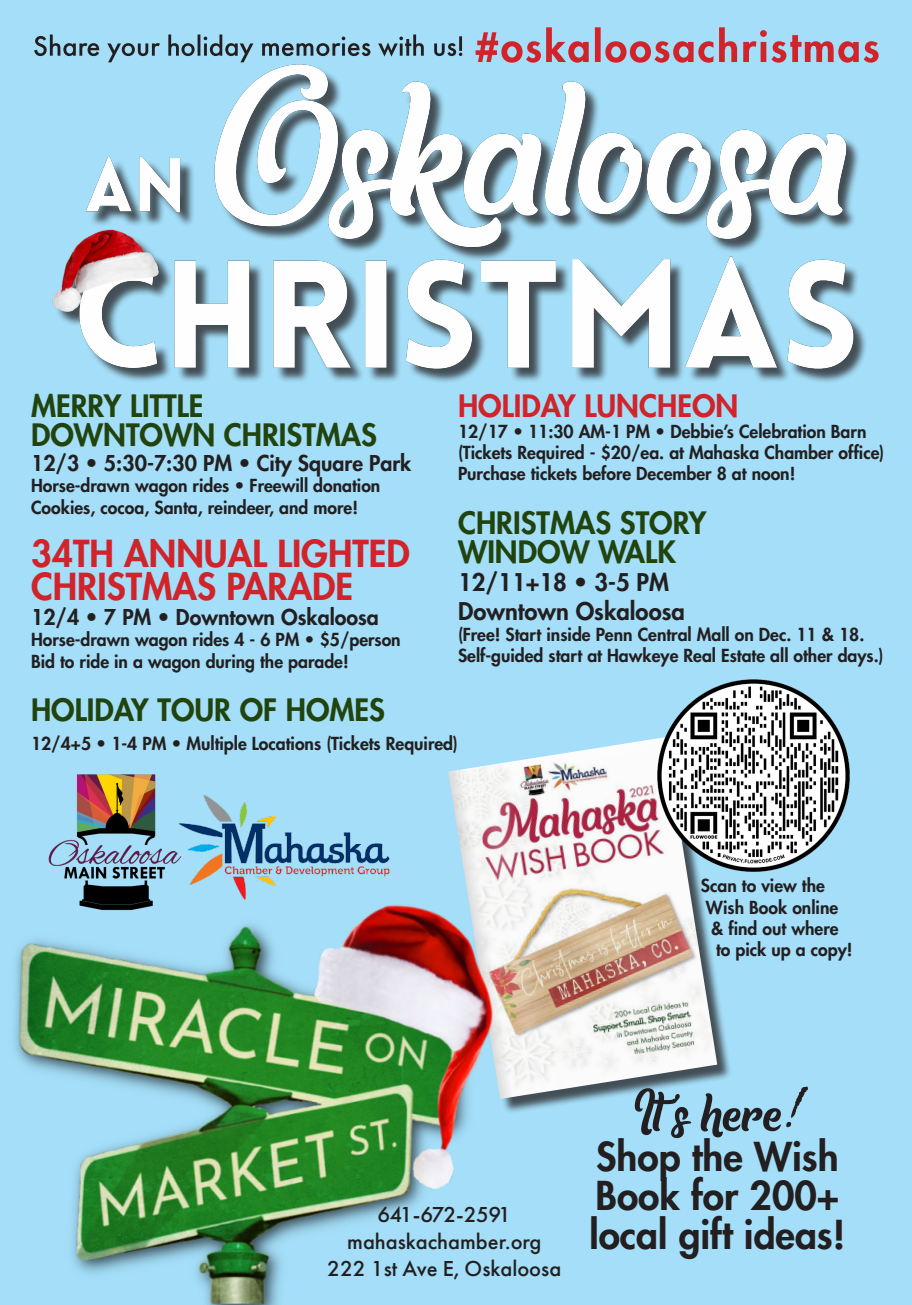
<style>
.page{position:relative;width:912px;height:1305px;background:#fff}
.page>*{position:absolute;margin:0;border:0;box-sizing:border-box;transform-origin:0 0}
.t1{font:60px "Another day in Paradise";color:#231f20}
.t2{font:800 38.75px/38.8px "Futura";color:#231f20}
.t3{font:800 36.25px/32.5px "Futura";color:#d1232a}
.t4{font:800 30px/28.8px "Futura";color:#21440e}
.t5{font:800 30px "Futura";color:#d1232a}
.t6{font:800 23.75px/28.5px "Futura";color:#231f20}
.t7{font:500 22.5px/27px "Futura PT";color:#231f20;text-align:center}
.t8{font:800 21.25px "Futura";color:#231f20}
.t9{font:800 17.5px/21.2px "Futura";color:#231f20}
.s1{font-family:"Blackadder ITC"}
</style>
<div class="page">
<div style="left:0;top:0;width:911px;height:1305px;background:#a4def8"></div>
<div style="left:451px;top:740px;width:281px;height:374px;background:#231f20;opacity:.75"></div>
<img style="left:448px;top:739px;width:269px;height:360px">
<img style="left:49px;top:34px;width:830px;height:348px">
<img style="left:15px;top:802px;width:498px;height:503px">
<img style="left:184px;top:795px;width:223px;height:107px">
<img style="left:45px;top:774px;width:139px;height:138px">
<svg style="left:475px;top:27px;width:403px;height:36px"></svg>
<svg style="left:34px;top:35px;width:428px;height:27px"></svg>
<img style="left:653px;top:679px;width:197px;height:197px">
<p class="t4" style="left:31px;top:391px;width:347px">MERRY LITTLE<br>DOWNTOWN CHRISTMAS</p>
<p class="t8" style="left:31px;top:449px;width:382px">12/3 • 5:30-7:30 PM • City Square Park</p>
<p class="t9" style="left:31px;top:475px;width:351px">Horse-drawn wagon rides • Freewill donation<br>Cookies, cocoa, Santa, reindeer, and more!</p>
<p class="t3" style="left:31px;top:537px;width:380px">34TH ANNUAL LIGHTED<br>CHRISTMAS PARADE</p>
<p class="t8" style="left:31px;top:603px;width:349px">12/4 • 7 PM • Downtown Oskaloosa</p>
<p class="t9" style="left:31px;top:629px;width:371px">Horse-drawn wagon rides 4 - 6 PM • $5/person<br>Bid to ride in a wagon during the parade!</p>
<p class="t4" style="left:31px;top:695px;width:355px">HOLIDAY TOUR OF HOMES</p>
<p class="t9" style="left:31px;top:732px;width:428px">12/4+5 • 1-4 PM • Multiple Locations (Tickets Required)</p>
<p class="t5" style="left:458px;top:386px;width:282px">HOLIDAY LUNCHEON</p>
<p class="t9" style="left:458px;top:421px;width:427px">12/17 • 11:30 AM-1 PM • Debbie’s Celebration Barn (Tickets Required - $20/ea. at Mahaska Chamber office)<br>Purchase tickets before December 8 at noon!</p>
<p class="t4" style="left:458px;top:508px;width:250px">CHRISTMAS STORY<br>WINDOW WALK</p>
<p class="t6" style="left:458px;top:568px;width:228px">12/11+18 • 3-5 PM<br>Downtown Oskaloosa</p>
<p class="t9" style="left:458px;top:624px;width:427px">(Free! Start inside Penn Central Mall on Dec. 11 &amp; 18.<br>Self-guided start at Hawkeye Real Estate all other days.)</p>
<p class="t9" style="left:700px;top:875px;width:125px">Scan to view the</p>
<p class="t9" style="left:705px;top:896px;width:134px">Wish Book online</p>
<p class="t9" style="left:710px;top:917px;width:129px">&amp; find out where</p>
<p class="t9" style="left:716px;top:939px;width:138px">to pick up a copy!</p>
<p class="t7" style="left:327px;top:1201px;width:235px">641-672-2591 mahaskachamber.org<br>222 1st Ave E, Oskaloosa</p>
<p class="t1" style="left:633px;top:1079px;width:169px">It’s here<span class="s1">!</span></p>
<p class="t2" style="left:589px;top:1137px;width:257px">Shop the Wish<br>Book for 200+ local gift ideas!</p>
</div>
